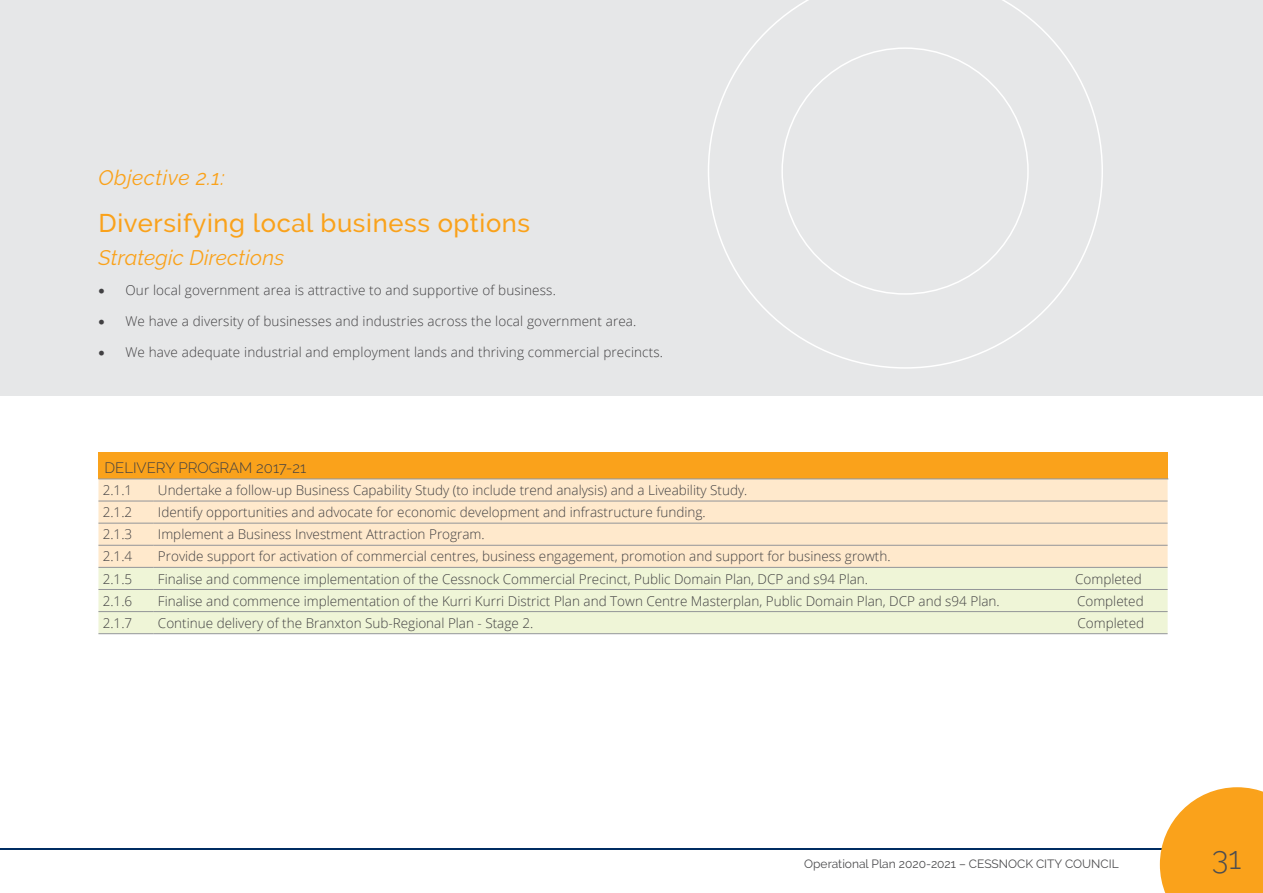
<style>
.page{position:relative;width:1263px;height:893px;background:#fff}
.page>*{position:absolute;margin:0;border:0;box-sizing:border-box;transform-origin:0 0}
.t1{font:300 31.5px "Raleway";color:#4d4d4f}
.t2{font:500 25.5px "Raleway";letter-spacing:.025em;color:#faa21b}
.t3{font:italic 21px "Raleway";letter-spacing:.01em;color:#faa21b}
.t4{font:300 15px "Raleway";color:#414042}
.t5{font:300 13.5px "Open Sans";color:#414042}
.t6{font:12px "Raleway";color:#4d4d4f}
</style>
<div class="page">
<hr style="left:0;top:848px;width:1210px;height:2px;background:#002d62">
<svg style="left:1160px;top:787px;width:103px;height:106px;background:#faad37"></svg>
<div style="left:0;top:0;width:1263px;height:395px;background:#e6e7e8"></div>
<svg style="left:708px;top:0;width:395px;height:369px"></svg>
<div style="left:98px;top:453px;width:1069px;height:26px;background:#faa21b"></div>
<div style="left:98px;top:480px;width:1069px;height:87px;background:#ffe9cc"></div>
<div style="left:98px;top:568px;width:1069px;height:65px;background:#eff5d7"></div>
<hr style="left:98px;top:567px;width:56px;height:1px;background:#939598">
<hr style="left:154px;top:567px;width:1013px;height:1px;background:#939598">
<hr style="left:98px;top:589px;width:56px;height:1px;background:#939598">
<hr style="left:154px;top:589px;width:1013px;height:1px;background:#939598">
<hr style="left:98px;top:611px;width:56px;height:1px;background:#939598">
<hr style="left:154px;top:611px;width:1013px;height:1px;background:#939598">
<hr style="left:98px;top:633px;width:56px;height:1px;background:#939598">
<hr style="left:154px;top:633px;width:1013px;height:1px;background:#939598">
<hr style="left:98px;top:523px;width:56px;height:1px;background:#939598">
<hr style="left:154px;top:523px;width:1013px;height:1px;background:#939598">
<hr style="left:98px;top:545px;width:56px;height:1px;background:#939598">
<hr style="left:154px;top:545px;width:1013px;height:1px;background:#939598">
<hr style="left:98px;top:479px;width:56px;height:1px;background:#939598">
<hr style="left:154px;top:479px;width:1014px;height:1px;background:#939598">
<hr style="left:98px;top:501px;width:56px;height:1px;background:#939598">
<hr style="left:154px;top:501px;width:1013px;height:1px;background:#939598">
<h3 class="t3" style="left:98px;top:165px;width:128px">Objective 2.1:</h3>
<h2 class="t2" style="left:98px;top:208px;width:433px">Diversifying local business options</h2>
<h3 class="t3" style="left:98px;top:245px;width:187px">Strategic Directions</h3>
<p class="t5" style="left:98px;top:281px;width:459px">• Our local government area is attractive to and supportive of business.</p>
<p class="t5" style="left:98px;top:312px;width:539px">• We have a diversity of businesses and industries across the local government area.</p>
<p class="t5" style="left:98px;top:343px;width:566px">• We have adequate industrial and employment lands and thriving commercial precincts.</p>
<p class="t4" style="left:104px;top:459px;width:203px">DELIVERY PROGRAM 2017-21</p>
<p class="t5" style="left:103px;top:481px;width:31px">2.1.1</p>
<p class="t5" style="left:158px;top:481px;width:591px">Undertake a follow-up Business Capability Study (to include trend analysis) and a Liveability Study.</p>
<p class="t5" style="left:103px;top:503px;width:31px">2.1.2</p>
<p class="t5" style="left:158px;top:503px;width:549px">Identify opportunities and advocate for economic development and infrastructure funding.</p>
<p class="t5" style="left:103px;top:525px;width:31px">2.1.3</p>
<p class="t5" style="left:158px;top:525px;width:328px">Implement a Business Investment Attraction Program.</p>
<p class="t5" style="left:103px;top:547px;width:31px">2.1.4</p>
<p class="t5" style="left:158px;top:547px;width:734px">Provide support for activation of commercial centres, business engagement, promotion and support for business growth.</p>
<p class="t5" style="left:103px;top:569px;width:31px">2.1.5</p>
<p class="t5" style="left:158px;top:569px;width:712px">Finalise and commence implementation of the Cessnock Commercial Precinct, Public Domain Plan, DCP and s94 Plan.</p>
<p class="t5" style="left:1075px;top:569px;width:68px">Completed</p>
<p class="t5" style="left:103px;top:592px;width:31px">2.1.6</p>
<p class="t5" style="left:158px;top:592px;width:843px">Finalise and commence implementation of the Kurri Kurri District Plan and Town Centre Masterplan, Public Domain Plan, DCP and s94 Plan.</p>
<p class="t5" style="left:1077px;top:592px;width:68px">Completed</p>
<p class="t5" style="left:103px;top:614px;width:31px">2.1.7</p>
<p class="t5" style="left:158px;top:614px;width:377px">Continue delivery of the Branxton Sub-Regional Plan - Stage 2.</p>
<p class="t5" style="left:1077px;top:614px;width:68px">Completed</p>
<p class="t6" style="left:804px;top:857px;width:316px">Operational Plan 2020-2021 – CESSNOCK CITY COUNCIL</p>
<h1 class="t1" style="left:1212px;top:839px;width:31px">31</h1>
</div>
